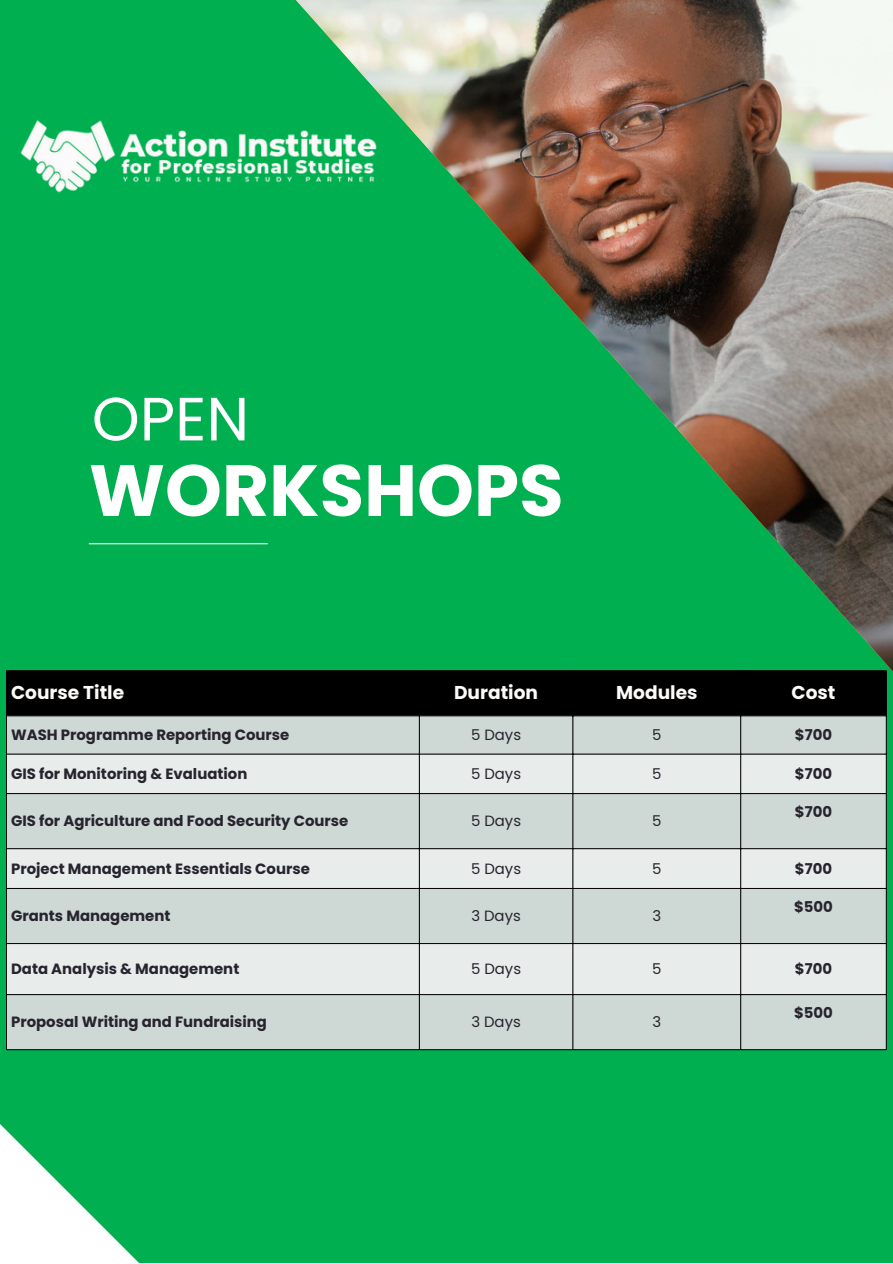
<style>
.page{position:relative;width:893px;height:1264px;background:#fff}
.page>*{position:absolute;margin:0;border:0;box-sizing:border-box;transform-origin:0 0}
.t1{font:700 72.3px "Poppins";color:#fff}
.t2{font:60.9px "Poppins";color:#fff}
.t3{font:700 18.6px "Poppins";color:#fcfaf8}
.t4{font:700 14.85px "Poppins";color:#27242e}
.t5{font:14.85px "Poppins";color:#27242e}
</style>
<div class="page">
<div style="left:0;top:0;width:892px;height:1262px;background:#00b050"></div>
<img style="left:215px;top:0;width:677px;height:671px">
<hr style="left:89px;top:543px;width:179px;height:1px;background:#fff">
<svg style="left:0;top:1124px;width:138px;height:138px"></svg>
<img style="left:20px;top:117px;width:357px;height:80px">
<div style="left:7px;top:671px;width:879px;height:44px;background:#000"></div>
<div style="left:7px;top:716px;width:879px;height:333px;background:#ced8d4"></div>
<svg style="left:7px;top:754px;width:879px;height:240px;background:#dae1de"></svg>
<hr style="left:6px;top:671px;width:1px;height:378px;background:#000">
<hr style="left:419px;top:671px;width:1px;height:378px;background:#000">
<hr style="left:572px;top:671px;width:1px;height:378px;background:#000">
<hr style="left:740px;top:671px;width:1px;height:378px;background:#000">
<hr style="left:886px;top:671px;width:1px;height:378px;background:#000">
<hr style="left:6px;top:670px;width:880px;height:1px;background:#000">
<hr style="left:6px;top:715px;width:880px;height:1px;background:#000">
<hr style="left:6px;top:753px;width:880px;height:1px;background:#000">
<hr style="left:6px;top:793px;width:880px;height:1px;background:#000">
<hr style="left:6px;top:848px;width:880px;height:1px;background:#000">
<hr style="left:6px;top:888px;width:880px;height:1px;background:#000">
<hr style="left:6px;top:943px;width:880px;height:1px;background:#000">
<hr style="left:6px;top:994px;width:880px;height:1px;background:#000">
<hr style="left:6px;top:1049px;width:880px;height:1px;background:#000">
<p class="t2" style="left:92px;top:376px;width:159px">OPEN</p>
<p class="t1" style="left:89px;top:440px;width:476px">WORKSHOPS</p>
<p class="t3" style="left:11px;top:679px;width:115px">Course Title</p>
<p class="t3" style="left:454px;top:679px;width:85px">Duration</p>
<p class="t3" style="left:616px;top:679px;width:83px">Modules</p>
<p class="t3" style="left:791px;top:679px;width:45px">Cost</p>
<p class="t4" style="left:11px;top:724px;width:280px">WASH Programme Reporting Course</p>
<p class="t5" style="left:471px;top:724px;width:51px">5 Days</p>
<p class="t5" style="left:652px;top:724px;width:11px">5</p>
<p class="t4" style="left:794px;top:724px;width:39px">$700</p>
<p class="t4" style="left:11px;top:763px;width:238px">GIS for Monitoring &amp; Evaluation</p>
<p class="t5" style="left:471px;top:763px;width:51px">5 Days</p>
<p class="t5" style="left:652px;top:763px;width:11px">5</p>
<p class="t4" style="left:794px;top:763px;width:39px">$700</p>
<p class="t4" style="left:11px;top:810px;width:339px">GIS for Agriculture and Food Security Course</p>
<p class="t5" style="left:471px;top:810px;width:51px">5 Days</p>
<p class="t5" style="left:652px;top:810px;width:11px">5</p>
<p class="t4" style="left:794px;top:801px;width:39px">$700</p>
<p class="t4" style="left:11px;top:858px;width:300px">Project Management Essentials Course</p>
<p class="t5" style="left:471px;top:858px;width:51px">5 Days</p>
<p class="t5" style="left:652px;top:858px;width:11px">5</p>
<p class="t4" style="left:794px;top:858px;width:39px">$700</p>
<p class="t4" style="left:11px;top:905px;width:161px">Grants Management</p>
<p class="t5" style="left:471px;top:905px;width:51px">3 Days</p>
<p class="t5" style="left:652px;top:905px;width:10px">3</p>
<p class="t4" style="left:794px;top:896px;width:40px">$500</p>
<p class="t4" style="left:11px;top:958px;width:230px">Data Analysis &amp; Management</p>
<p class="t5" style="left:471px;top:958px;width:51px">5 Days</p>
<p class="t5" style="left:652px;top:958px;width:11px">5</p>
<p class="t4" style="left:794px;top:958px;width:39px">$700</p>
<p class="t4" style="left:11px;top:1011px;width:257px">Proposal Writing and Fundraising</p>
<p class="t5" style="left:471px;top:1011px;width:51px">3 Days</p>
<p class="t5" style="left:652px;top:1011px;width:10px">3</p>
<p class="t4" style="left:794px;top:1002px;width:40px">$500</p>
</div>
